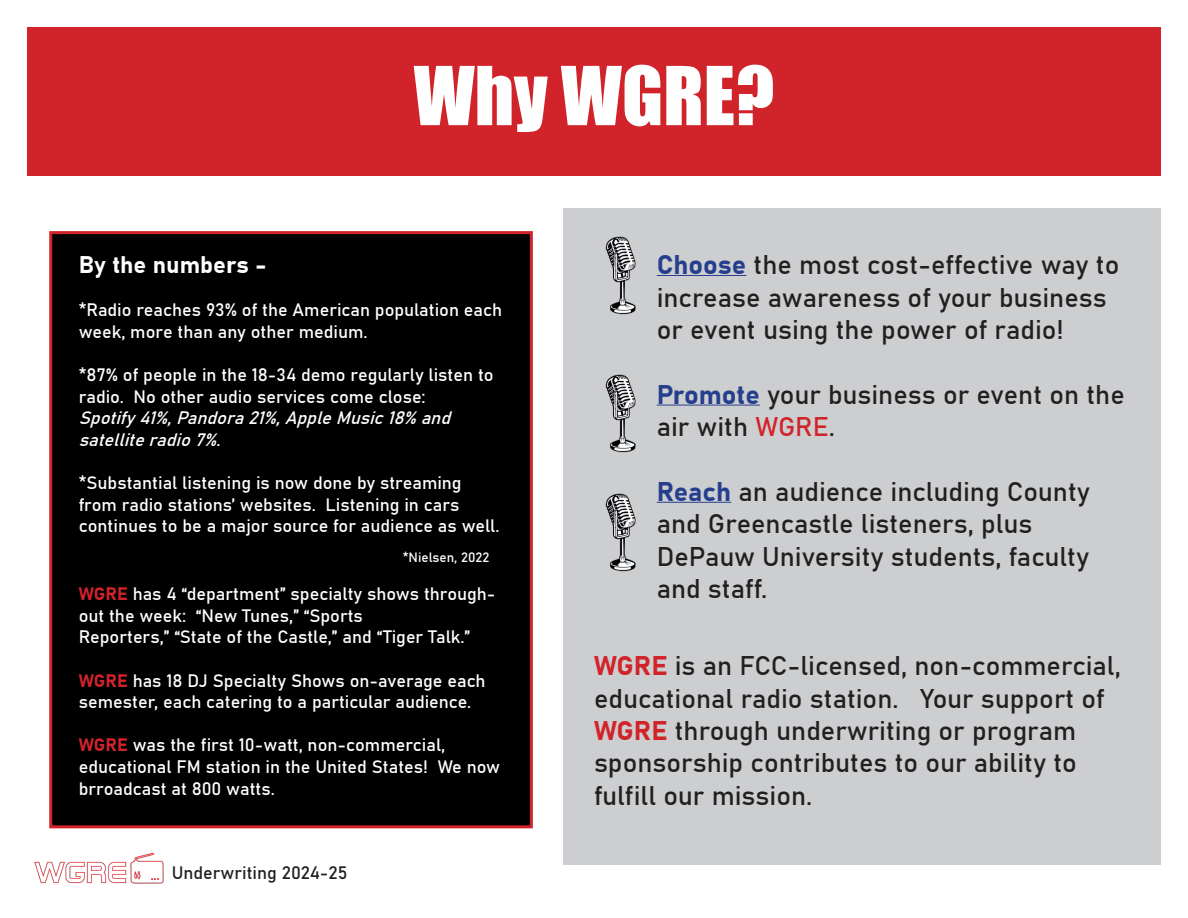
<style>
.page{position:relative;width:1188px;height:918px;background:#fff}
.page>*{position:absolute;margin:0;border:0;box-sizing:border-box;transform-origin:0 0}
.t1{font:75px "Impact";color:#fff}
.t2{font:27px/32.4px "Bahnschrift";color:#231f20}
.t3{font:24px "Bahnschrift";color:#fff}
.t4{font:18px/21.6px "Bahnschrift";color:#fff}
.t5{font:18px "Bahnschrift";color:#231f20}
.t6{font:13.5px "Bahnschrift";color:#fff}
.s1{font-style:italic}
.s2{color:#d1232a}
.s3{color:#253f8e}
</style>
<div class="page">
<div style="left:27px;top:27px;width:1134px;height:149px;background:#d1232a"></div>
<img style="left:34px;top:852px;width:130px;height:32px">
<div style="left:564px;top:208px;width:597px;height:657px;background:#cdced0"></div>
<div style="left:49px;top:231px;width:484px;height:597px;background:#000;border:3px solid #d1232a"></div>
<hr style="left:657px;top:275px;width:89px;height:1px;background:#253f8e">
<hr style="left:657px;top:405px;width:103px;height:1px;background:#253f8e">
<hr style="left:657px;top:502px;width:74px;height:1px;background:#253f8e">
<img style="left:605px;top:236px;width:31px;height:79px">
<img style="left:605px;top:493px;width:31px;height:79px">
<img style="left:605px;top:374px;width:31px;height:79px">
<p class="t1" style="left:414px;top:38px;width:362px">Why WGRE?</p>
<p class="t3" style="left:79px;top:247px;width:189px">By the numbers -</p>
<p class="t4" style="left:79px;top:298px;width:425px">*Radio reaches 93% of the American population each week, more than any other medium.</p>
<p class="t4" style="left:79px;top:363px;width:416px">*87% of people in the 18-34 demo regularly listen to radio. No other audio services come close:<br><span class="s1">Spotify41%,Pandora21%,AppleMusic18%and satelliteradio7%.</span></p>
<p class="t4" style="left:79px;top:471px;width:422px">*Substantial listening is now done by streaming from radio stations’ websites. Listening in cars continues to be a major source for audience as well.</p>
<p class="t6" style="left:403px;top:547px;width:88px">*Nielsen, 2022</p>
<p class="t4" style="left:79px;top:582px;width:418px"><span class="s2">WGRE</span> has 4 “department” specialty shows through&shy;out the week: “New Tunes,” “Sports<br>Reporters,” “State of the Castle,” and “Tiger Talk.”</p>
<p class="t4" style="left:79px;top:668px;width:408px"><span class="s2">WGRE</span> has 18 DJ Specialty Shows on-average each semester, each catering to a particular audience.</p>
<p class="t4" style="left:79px;top:733px;width:423px"><span class="s2">WGRE</span> was the first 10-watt, non-commercial, educational FM station in the United States! We now brroadcast at 800 watts.</p>
<p class="t5" style="left:172px;top:859px;width:177px">Underwriting 2024-25</p>
<p class="t2" style="left:657px;top:247px;width:464px"><span class="s3">Choose</span> the most cost-effective way to increase awareness of your business or event using the power of radio!</p>
<p class="t2" style="left:657px;top:376px;width:470px"><span class="s3">Promote</span> your business or event on the air with <span class="s2">WGRE</span>.</p>
<p class="t2" style="left:657px;top:473px;width:435px"><span class="s3">Reach</span> an audience including County and Greencastle listeners, plus<br>DePauw University students, faculty and staff.</p>
<p class="t2" style="left:594px;top:648px;width:528px"><span class="s2">WGRE</span> is an FCC-licensed, non-commercial, educational radio station. Your support of <span class="s2">WGRE</span> through underwriting or program sponsorship contributes to our ability to fulfill our mission.</p>
</div>
